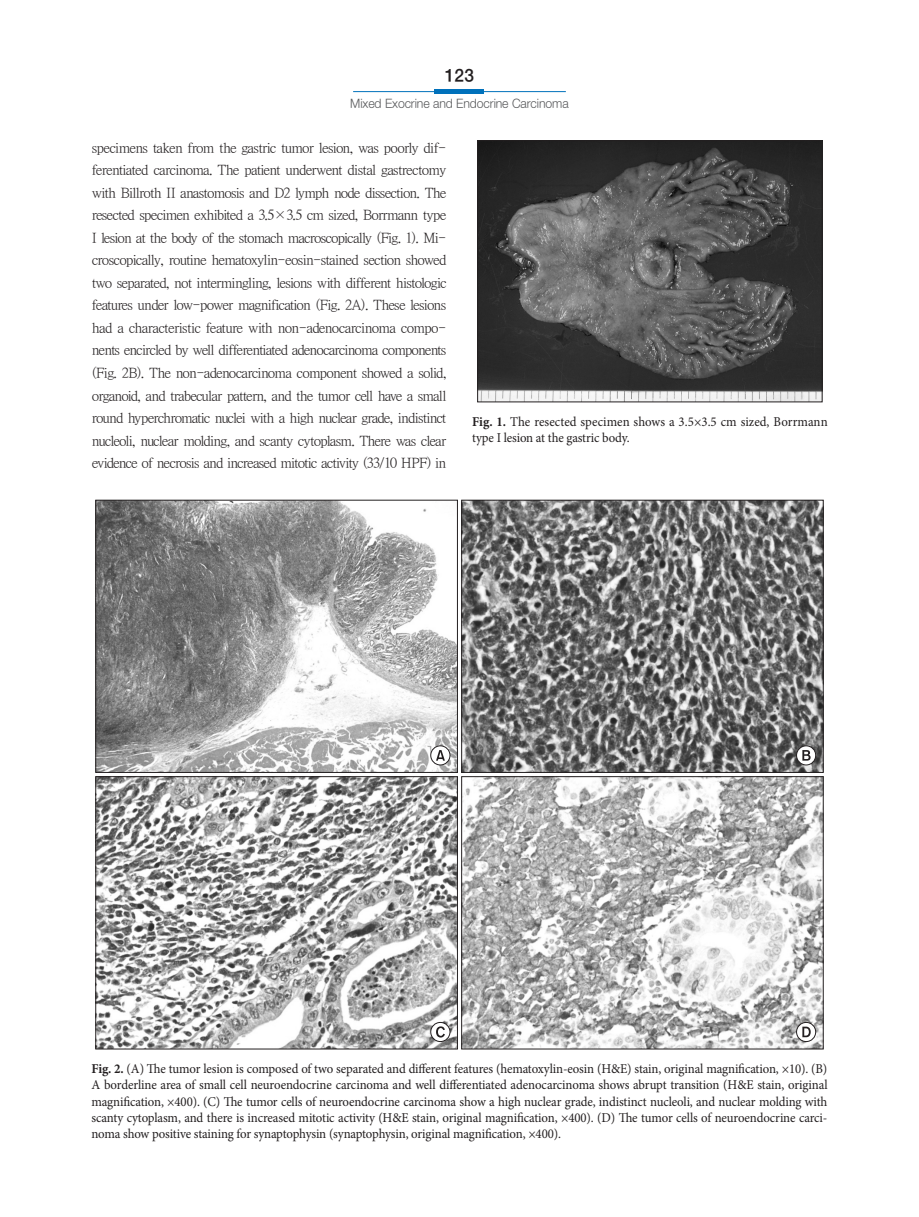
<style>
.page{position:relative;width:919px;height:1217px;background:#fff}
.page>*{position:absolute;margin:0;border:0;box-sizing:border-box;transform-origin:0 0}
.t1{font:18px "Sand Kg";color:#231f20}
.본문_바탕글{font:14.25px/22.5px "Y Mj O42";letter-spacing:-.1em;color:#231f20;text-align:justify}
.그림제목{font:13.5px/16.2px "Minion Pro";letter-spacing:-.01em;color:#231f20;scale:.95 1}
.머리글_왼쪽{font:12.75px "Sand Jg";letter-spacing:-.005em;color:#57585a}
.s1{font-weight:700}
</style>
<div class="page">
<hr style="left:353px;top:91px;width:213px;height:1px;background:#0071bb">
<div style="left:435px;top:89px;width:49px;height:5px;background:#0071bb"></div>
<img style="left:479px;top:142px;width:341px;height:258px">
<div style="left:477px;top:140px;width:345px;height:262px;border:1px solid #231f20"></div>
<svg style="left:95px;top:500px;width:728px;height:548px"></svg>
<svg style="left:430px;top:745px;width:20px;height:19px"></svg>
<div style="left:430px;top:745px;width:20px;height:20px;border:1px solid #231f20;border-radius:50%"></div>
<svg style="left:436px;top:749px;width:9px;height:11px"></svg>
<svg style="left:796px;top:745px;width:19px;height:19px"></svg>
<div style="left:796px;top:745px;width:19px;height:20px;border:1px solid #231f20;border-radius:50%"></div>
<svg style="left:802px;top:749px;width:8px;height:11px"></svg>
<svg style="left:430px;top:1022px;width:20px;height:19px"></svg>
<div style="left:430px;top:1021px;width:20px;height:20px;border:1px solid #231f20;border-radius:50%"></div>
<svg style="left:436px;top:1026px;width:9px;height:11px"></svg>
<svg style="left:796px;top:1022px;width:19px;height:19px"></svg>
<div style="left:796px;top:1021px;width:19px;height:20px;border:1px solid #231f20;border-radius:50%"></div>
<svg style="left:802px;top:1026px;width:8px;height:10px"></svg>
<p class="t1" style="left:445px;top:67px;width:31px">123</p>
<p class="머리글_왼쪽" style="left:350px;top:98px;width:220px">Mixed Exocrine and Endocrine Carcinoma</p>
<p class="본문_바탕글" style="left:91px;top:137px;width:357px">specimens taken from the gastric tumor lesion, was poorly dif&shy;ferentiated carcinoma. The patient underwent distal gastrectomy with Billroth II anastomosis and D2 lymph node dissection. The resected specimen exhibited a 3.5×3.5 cm sized, Borrmann type I lesion at the body of the stomach macroscopically (Fig. 1). Mi&shy;croscopically, routine hematoxylin-eosin-stained section showed two separated, not intermingling, lesions with different histologic features under low-power magnification (Fig. 2A). These lesions had a characteristic feature with non-adenocarcinoma compo&shy;nents encircled by well differentiated adenocarcinoma components (Fig. 2B). The non-adenocarcinoma component showed a solid, organoid, and trabecular pattern, and the tumor cell have a small round hyperchromatic nuclei with a high nuclear grade, indistinct nucleoli, nuclear molding, and scanty cytoplasm. There was clear evidence of necrosis and increased mitotic activity (33/10 HPF) in</p>
<p class="그림제목" style="left:472px;top:413px;width:375px"><span class="s1">Fig. 1.</span> The resected specimen shows a 3.5×3.5 cm sized, Borrmann type I lesion at the gastric body.</p>
<p class="그림제목" style="left:91px;top:1060px;width:776px;text-align:justify"><span class="s1">Fig. 2.</span> (A) The tumor lesion is composed of two separated and different features (hematoxylin-eosin (H&amp;E) stain, original magnification, ×10). (B)<br>A borderline area of small cell neuroendocrine carcinoma and well differentiated adenocarcinoma shows abrupt transition (H&amp;E stain, original magnification, ×400). (C) The tumor cells of neuroendocrine carcinoma show a high nuclear grade, indistinct nucleoli, and nuclear molding with scanty cytoplasm, and there is increased mitotic activity (H&amp;E stain, original magnification, ×400). (D) The tumor cells of neuroendocrine carci&shy;noma show positive staining for synaptophysin (synaptophysin, original magnification, ×400).</p>
</div>
